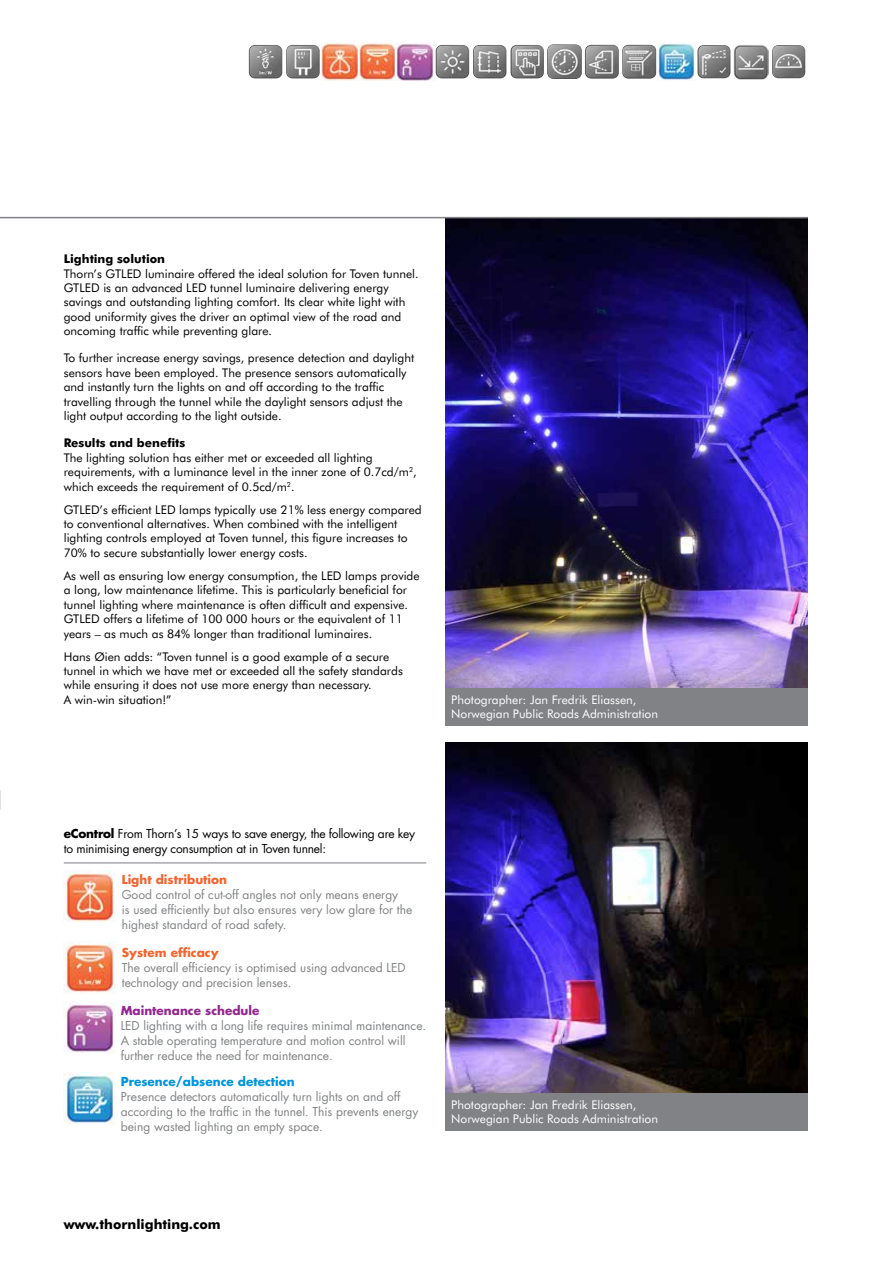
<style>
.page{position:relative;width:893px;height:1263px;background:#fff}
.page>*{position:absolute;margin:0;border:0;box-sizing:border-box;transform-origin:0 0}
.t1{font:700 13.5px "Futura BT";color:#000}
.t2{font:12px/14.4px "Futura BT";color:#000}
.t3{font:12px/15px "Futura";color:#808285}
.t4{font:12px/14.4px "Futura BT";color:#fff}
.t5{font:12px/15px "Futura";letter-spacing:-.02em;color:#000}
.t6{font:700 12px "Futura BT";color:#000}
.t7{font:700 12px "Futura";color:#f26531}
.t8{font:700 12px "Futura";color:#0095da}
.t9{font:700 12px "Futura";color:#92278f}
.s1{font-weight:700}
</style>
<div class="page">
<hr style="left:64px;top:862px;width:362px;height:2px;background:#a7a9ac">
<img style="left:64px;top:1072px;width:51px;height:52px">
<img style="left:64px;top:870px;width:51px;height:52px">
<img style="left:64px;top:942px;width:51px;height:51px">
<img style="left:249px;top:45px;width:33px;height:33px">
<img style="left:772px;top:45px;width:33px;height:33px">
<img style="left:286px;top:45px;width:34px;height:33px">
<img style="left:473px;top:45px;width:34px;height:33px">
<img style="left:510px;top:45px;width:34px;height:33px">
<img style="left:321px;top:43px;width:113px;height:38px">
<img style="left:622px;top:45px;width:28px;height:5px">
<img style="left:547px;top:44px;width:35px;height:35px">
<img style="left:585px;top:45px;width:34px;height:34px">
<img style="left:697px;top:45px;width:34px;height:33px">
<img style="left:734px;top:45px;width:35px;height:34px">
<img style="left:657px;top:43px;width:39px;height:38px">
<img style="left:436px;top:45px;width:33px;height:33px">
<img style="left:445px;top:742px;width:363px;height:352px">
<img style="left:445px;top:218px;width:363px;height:471px">
<hr style="left:0;top:217px;width:808px;height:1px;background:#808285">
<img style="left:64px;top:1002px;width:51px;height:51px">
<div style="left:445px;top:1094px;width:363px;height:37px;background:#808285"></div>
<div style="left:445px;top:689px;width:363px;height:37px;background:#808285"></div>
<p class="t6" style="left:64px;top:252px;width:103px">Lighting solution</p>
<p class="t2" style="left:64px;top:266px;width:356px">Thorn’s GTLED luminaire offered the ideal solution for Toven tunnel.<br>GTLED is an advanced LED tunnel luminaire delivering energy savings and outstanding lighting comfort. Its clear white light with good uniformity gives the driver an optimal view of the road and oncoming traffic while preventing glare.</p>
<p class="t2" style="left:64px;top:351px;width:352px">To further increase energy savings, presence detection and daylight sensors have been employed. The presence sensors automatically and instantly turn the lights on and off according to the traffic travelling through the tunnel while the daylight sensors adjust the light output according to the light outside.</p>
<p class="t6" style="left:64px;top:436px;width:123px">Results and benefits</p>
<p class="t2" style="left:64px;top:450px;width:354px">The lighting solution has either met or exceeded all lighting requirements, with a luminance level in the inner zone of 0.7cd/m<sup>2</sup>, which exceeds the requirement of 0.5cd/m<sup>2</sup>.</p>
<p class="t2" style="left:64px;top:502px;width:360px">GTLED’s efficient LED lamps typically use 21% less energy compared to conventional alternatives. When combined with the intelligent lighting controls employed at Toven tunnel, this figure increases to 70% to secure substantially lower energy costs.</p>
<p class="t2" style="left:64px;top:568px;width:357px">As well as ensuring low energy consumption, the LED lamps provide a long, low maintenance lifetime. This is particularly beneficial for tunnel lighting where maintenance is often difficult and expensive.<br>GTLED offers a lifetime of 100 000 hours or the equivalent of 11 years – as much as 84% longer than traditional luminaires.</p>
<p class="t2" style="left:64px;top:649px;width:341px">Hans Øien adds: “Toven tunnel is a good example of a secure tunnel in which we have met or exceeded all the safety standards while ensuring it does not use more energy than necessary.<br>A win-win situation!”</p>
<p class="t4" style="left:451px;top:692px;width:208px">Photographer: Jan Fredrik Eliassen,<br>Norwegian Public Roads Administration</p>
<p class="t5" style="left:64px;top:826px;width:353px"><span class="s1">eControl</span> From Thorn’s 15 ways to save energy, the following are key to minimising energy consumption at in Toven tunnel:</p>
<p class="t7" style="left:122px;top:871px;width:107px">Light distribution</p>
<p class="t3" style="left:122px;top:887px;width:292px">Good control of cut-off angles not only means energy<br>is used efficiently but also ensures very low glare for the highest standard of road safety.</p>
<p class="t7" style="left:122px;top:945px;width:98px">System efficacy</p>
<p class="t3" style="left:122px;top:960px;width:285px">The overall efficiency is optimised using advanced LED technology and precision lenses.</p>
<p class="t9" style="left:121px;top:1003px;width:140px">Maintenance schedule</p>
<p class="t3" style="left:121px;top:1018px;width:307px">LED lighting with a long life requires minimal maintenance.<br>A stable operating temperature and motion control will further reduce the need for maintenance.</p>
<p class="t8" style="left:121px;top:1073px;width:175px">Presence/absence detection</p>
<p class="t3" style="left:121px;top:1089px;width:299px">Presence detectors automatically turn lights on and off according to the traffic in the tunnel. This prevents energy being wasted lighting an empty space.</p>
<p class="t4" style="left:451px;top:1097px;width:208px">Photographer: Jan Fredrik Eliassen,<br>Norwegian Public Roads Administration</p>
<p class="t1" style="left:64px;top:1216px;width:158px">www.thornlighting.com</p>
</div>
